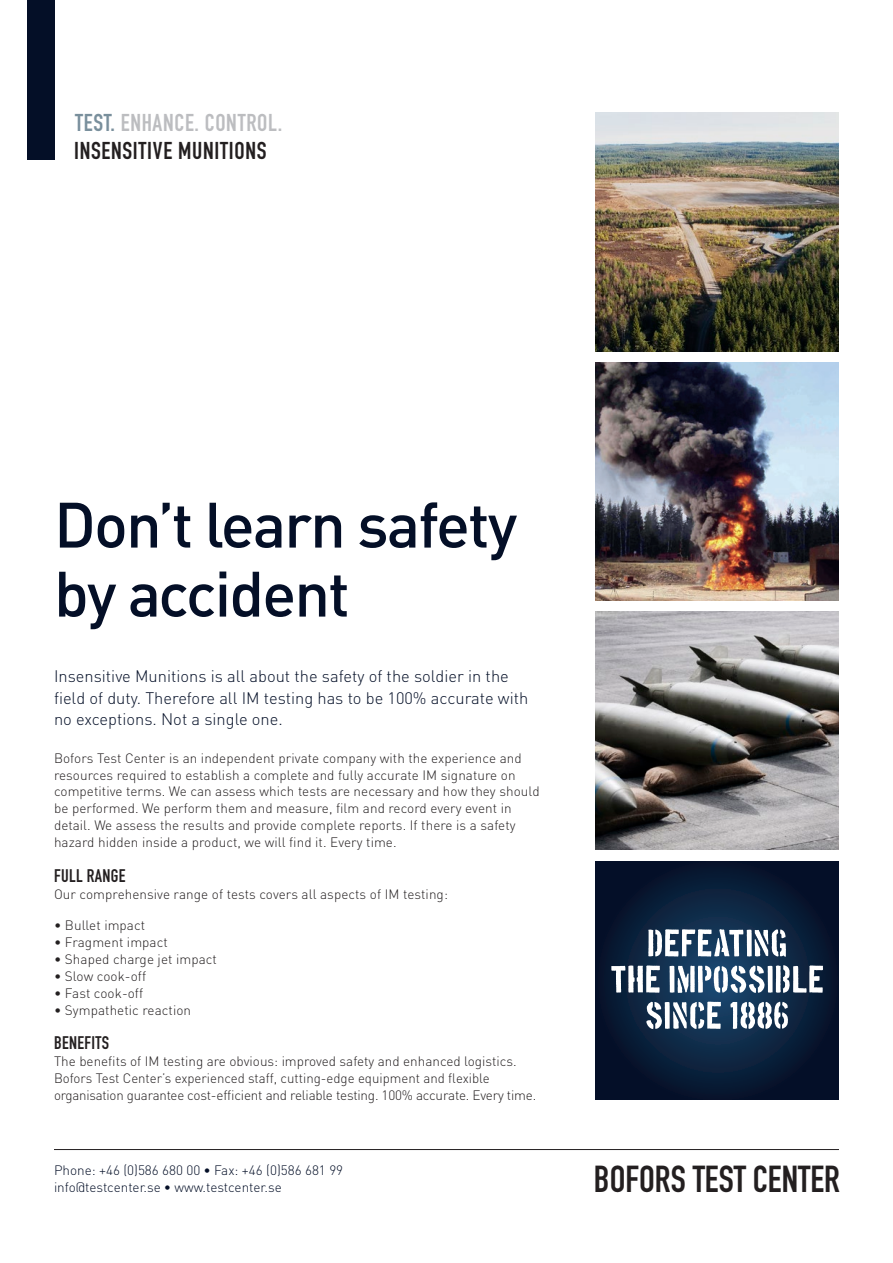
<style>
.page{position:relative;width:893px;height:1263px;background:#fff}
.page>*{position:absolute;margin:0;border:0;box-sizing:border-box;transform-origin:0 0}
.t1{font:500 63px/69px "DIN";letter-spacing:-.03em;color:#040f27}
.t2{font:37.05px "DIN Engschrift";color:#231f20}
.t3{font:24px "DIN Engschrift";letter-spacing:.03em;color:#bcbdc0}
.t4{font:24px "DIN Engschrift";letter-spacing:.03em;color:#231f20}
.t5{font:18px "DIN Engschrift";letter-spacing:.02em;color:#231f20}
.t6{font:300 16.5px/21.8px "DIN";color:#040f27}
.t7{font:300 13.5px/17px "DIN";letter-spacing:.005em;color:#231f20}
.t8{font:300 13.5px/16.2px "DIN";color:#040f27}
.s1{color:#798f9c}
.s2{font-family:"Serifa";font-weight:700}
</style>
<div class="page">
<div style="left:27px;top:0;width:27px;height:159px;background:#040f27"></div>
<hr style="left:54px;top:1149px;width:785px;height:1px;background:#231f20">
<img style="left:596px;top:113px;width:243px;height:238px">
<img style="left:596px;top:612px;width:243px;height:238px">
<img style="left:596px;top:362px;width:243px;height:238px">
<svg style="left:596px;top:861px;width:243px;height:238px;background:#091b36"></svg>
<svg style="left:646px;top:1002px;width:142px;height:27px"></svg>
<svg style="left:611px;top:965px;width:212px;height:28px"></svg>
<svg style="left:648px;top:929px;width:138px;height:28px"></svg>
<p class="t3" style="left:75px;top:108px;width:209px"><span class="s1">TEST.</span> ENHANCE. CONTROL.</p>
<p class="t4" style="left:74px;top:137px;width:194px">INSENSITIVE MUNITIONS</p>
<p class="t1" style="left:54px;top:488px;width:465px">Don’t learn safety by accident</p>
<p class="t6" style="left:54px;top:665px;width:476px">Insensitive Munitions is all about the safety of the soldier in the field of duty. Therefore all IM testing has to be 100% accurate with no exceptions. Not a single one.</p>
<p class="t7" style="left:54px;top:749px;width:487px">Bofors Test Center is an independent private company with the experience and resources required to establish a complete and fully accurate IM signature on competitive terms. We can assess which tests are necessary and how they should be performed. We perform them and measure, film and record every event in detail. We assess the results and provide complete reports. If there is a safety hazard hidden inside a product, we will find it. Every time.</p>
<p class="t5" style="left:54px;top:865px;width:73px">FULL RANGE</p>
<p class="t7" style="left:54px;top:886px;width:395px">Our comprehensive range of tests covers all aspects of IM testing:</p>
<p class="t7" style="left:54px;top:917px;width:93px">• Bullet impact</p>
<p class="t7" style="left:54px;top:934px;width:115px">• Fragment impact</p>
<p class="t7" style="left:54px;top:951px;width:165px">• Shaped charge jet impact</p>
<p class="t7" style="left:54px;top:968px;width:94px">• Slow cook-off</p>
<p class="t7" style="left:54px;top:985px;width:91px">• Fast cook-off</p>
<p class="t7" style="left:54px;top:1002px;width:139px">• Sympathetic reaction</p>
<p class="t5" style="left:54px;top:1032px;width:57px">BENEFITS</p>
<p class="t7" style="left:54px;top:1052px;width:484px">The benefits of IM testing are obvious: improved safety and enhanced logistics.<br>Bofors Test Center’s experienced staff, cutting-edge equipment and flexible organisation guarantee cost-efficient and reliable testing. 100% accurate. Every time.</p>
<p class="t8" style="left:54px;top:1162px;width:291px">Phone: +46 (0)586 680 00 <span class="s2">•</span> Fax: +46 (0)586 681 99 info@testcenter.se <span class="s2">•</span> www.testcenter.se</p>
<p class="t2" style="left:594px;top:1157px;width:247px">BOFORS TEST CENTER</p>
</div>
